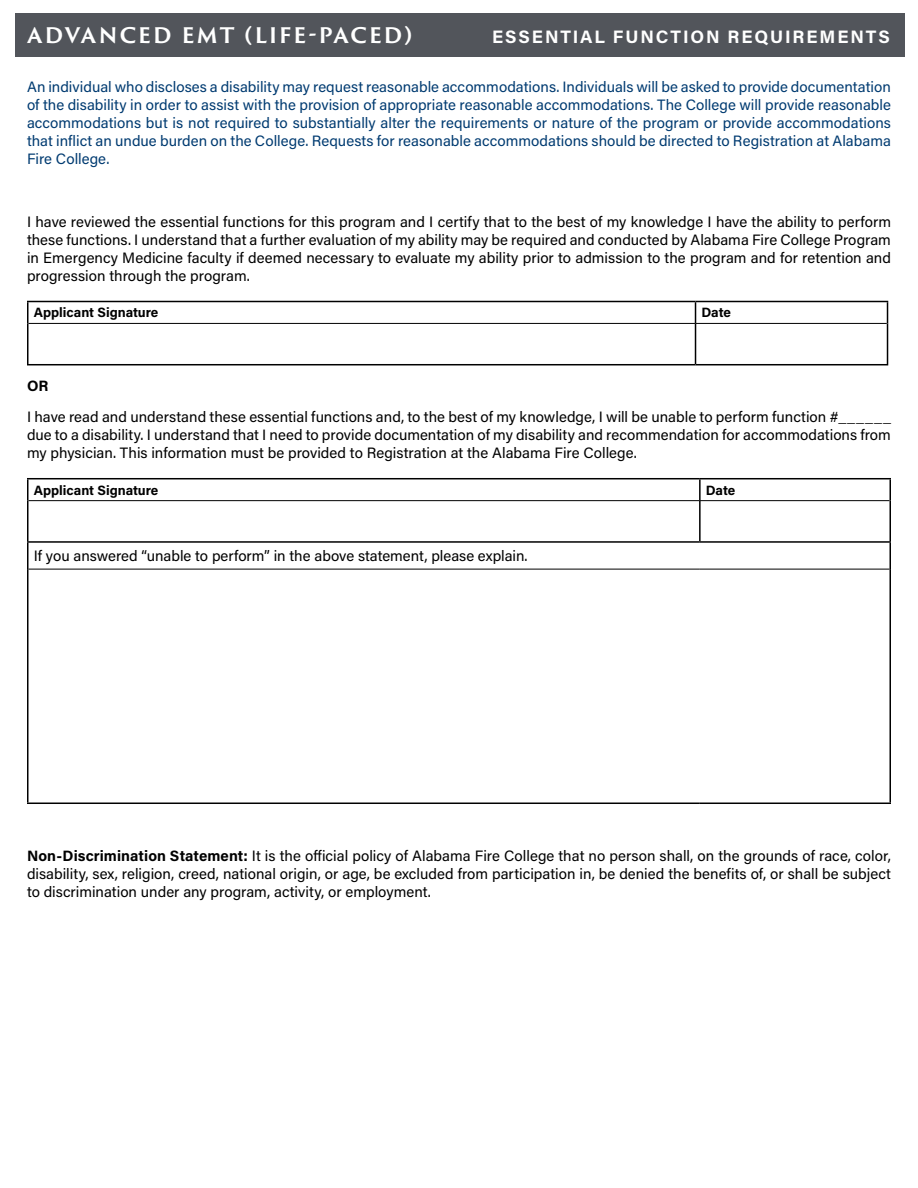
<style>
.page{position:relative;width:918px;height:1188px;background:#fff}
.page>*{position:absolute;margin:0;border:0;box-sizing:border-box;transform-origin:0 0}
.t1{font:700 21px "Trajan Sans Pro";letter-spacing:.08em;color:#fff}
.t2{font:700 18px "Acumin Pro";letter-spacing:.105em;color:#fff}
.t3{font:15px/18px "Acumin Pro";color:#000;text-align:justify}
.t4{font:15px/18px "Acumin Pro";color:#003b71;text-align:justify}
.t5{font:700 15px "Acumin Pro";color:#000}
.t6{font:700 13.5px "Acumin Pro";color:#000}
.s1{font-weight:700}
</style>
<div class="page">
<div style="left:15px;top:14px;width:889px;height:43px;background:#52555b"></div>
<hr style="left:27px;top:323px;width:1px;height:41px;background:#000">
<hr style="left:695px;top:324px;width:1px;height:40px;background:#000">
<hr style="left:887px;top:323px;width:1px;height:41px;background:#000">
<hr style="left:27px;top:364px;width:669px;height:1px;background:#000">
<hr style="left:696px;top:364px;width:192px;height:1px;background:#000">
<hr style="left:28px;top:323px;width:668px;height:1px;background:#000">
<hr style="left:696px;top:323px;width:191px;height:1px;background:#000">
<hr style="left:27px;top:301px;width:669px;height:1px;background:#000">
<svg style="left:27px;top:302px;width:1px;height:21px"></svg>
<hr style="left:696px;top:301px;width:192px;height:1px;background:#000">
<svg style="left:695px;top:302px;width:1px;height:21px"></svg>
<svg style="left:887px;top:302px;width:1px;height:21px"></svg>
<hr style="left:27px;top:501px;width:1px;height:40px;background:#000">
<hr style="left:699px;top:501px;width:2px;height:40px;background:#000">
<hr style="left:890px;top:501px;width:1px;height:40px;background:#000">
<hr style="left:27px;top:569px;width:1px;height:234px;background:#000">
<hr style="left:890px;top:569px;width:1px;height:234px;background:#000">
<hr style="left:27px;top:803px;width:673px;height:1px;background:#000">
<hr style="left:700px;top:803px;width:191px;height:1px;background:#000">
<hr style="left:27px;top:478px;width:673px;height:1px;background:#000">
<svg style="left:27px;top:479px;width:1px;height:22px"></svg>
<svg style="left:27px;top:543px;width:1px;height:26px"></svg>
<hr style="left:27px;top:541px;width:673px;height:2px;background:#000">
<hr style="left:700px;top:541px;width:191px;height:2px;background:#000">
<hr style="left:700px;top:478px;width:191px;height:1px;background:#000">
<hr style="left:699px;top:479px;width:2px;height:21px;background:#000">
<svg style="left:890px;top:543px;width:1px;height:26px"></svg>
<svg style="left:890px;top:479px;width:1px;height:22px"></svg>
<hr style="left:28px;top:500px;width:672px;height:1px;background:#000">
<hr style="left:700px;top:500px;width:190px;height:1px;background:#000">
<hr style="left:28px;top:569px;width:672px;height:1px;background:#000">
<hr style="left:700px;top:569px;width:190px;height:1px;background:#000">
<h1 class="t1" style="left:27px;top:19px;width:387px">ADVANCED EMT (LIFE-PACED)</h1>
<p class="t2" style="left:492px;top:24px;width:399px">ESSENTIAL FUNCTION REQUIREMENTS</p>
<p class="t4" style="left:27px;top:77px;width:865px">An individual who discloses a disability may request reasonable accommodations. Individuals will be asked to provide documentation of the disability in order to assist with the provision of appropriate reasonable accommodations. The College will provide reasonable accommodations but is not required to substantially alter the requirements or nature of the program or provide accommodations that inflict an undue burden on the College. Requests for reasonable accommodations should be directed to Registration at Alabama Fire College.</p>
<p class="t3" style="left:27px;top:212px;width:866px">I have reviewed the essential functions for this program and I certify that to the best of my knowledge I have the ability to perform these functions. I understand that a further evaluation of my ability may be required and conducted by Alabama Fire College Program in Emergency Medicine faculty if deemed necessary to evaluate my ability prior to admission to the program and for retention and progression through the program.</p>
<p class="t6" style="left:34px;top:303px;width:126px">Applicant Signature</p>
<p class="t6" style="left:702px;top:303px;width:31px">Date</p>
<p class="t5" style="left:27px;top:375px;width:23px">OR</p>
<p class="t3" style="left:27px;top:408px;width:865px">I have read and understand these essential functions and, to the best of my knowledge, I will be unable to perform function #______ due to a disability. I understand that I need to provide documentation of my disability and recommendation for accommodations from my physician. This information must be provided to Registration at the Alabama Fire College.</p>
<p class="t6" style="left:34px;top:480px;width:126px">Applicant Signature</p>
<p class="t6" style="left:706px;top:480px;width:31px">Date</p>
<p class="t3" style="left:34px;top:546px;width:495px">If you answered “unable to perform” in the above statement, please explain.</p>
<p class="t3" style="left:27px;top:846px;width:865px"><span class="s1">Non-Discrimination Statement:</span> It is the official policy of Alabama Fire College that no person shall, on the grounds of race, color, disability, sex, religion, creed, national origin, or age, be excluded from participation in, be denied the benefits of, or shall be subject to discrimination under any program, activity, or employment.</p>
</div>
